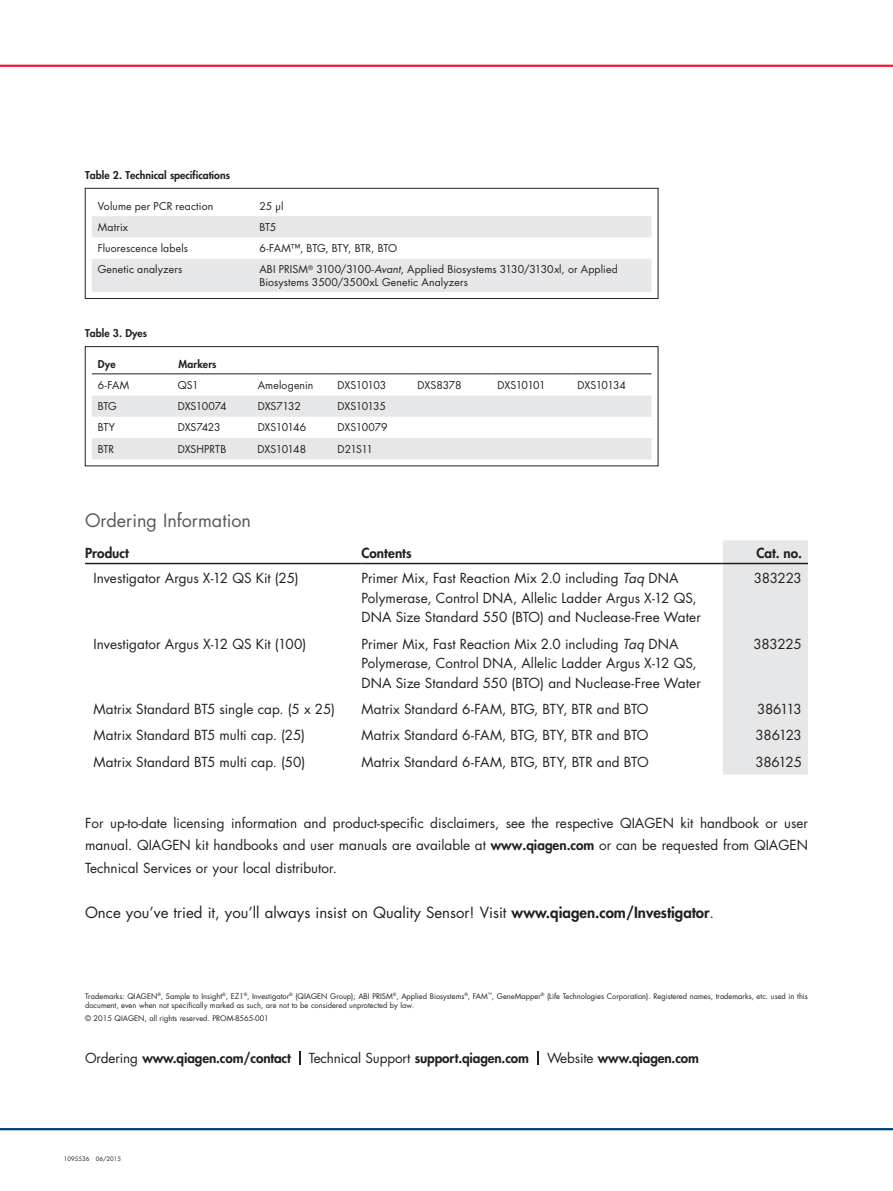
<style>
.page{position:relative;width:893px;height:1191px;background:#fff}
.page>*{position:absolute;margin:0;border:0;box-sizing:border-box;transform-origin:0 0}
.t1{font:18px "Futura Std";color:#57585a}
.t2{font:15px "Futura Std";color:#231f20}
.t3{font:13.5px/19.5px "Futura Std";color:#231f20}
.t4{font:800 13.5px "Futura Std";letter-spacing:-.01em;color:#231f20}
.t5{font:10.5px/12.6px "Futura Std";letter-spacing:.005em;color:#231f20}
.t6{font:800 10.5px "Futura Std";color:#231f20}
.t7{font:10.5px "Futura Std";letter-spacing:-.05em;color:#231f20}
.t8{font:10.5px "Futura Std";letter-spacing:-.015em;color:#231f20}
.t9{font:10.5px "Futura Std";letter-spacing:-.025em;color:#231f20}
.t10{font:10.5px "Futura Std";letter-spacing:-.02em;color:#231f20}
.t11{font:7.5px/9px "Futura Std";color:#231f20}
.t12{font:6px "Futura Std";color:#231f20}
.s1{font-style:italic}
.s2{font-weight:800}
.s3{font-weight:400}
</style>
<div class="page">
<hr style="left:0;top:65px;width:893px;height:2px;background:#ed1a3a">
<hr style="left:0;top:1128px;width:893px;height:2px;background:#004279">
<div style="left:723px;top:540px;width:85px;height:234px;background:#e6e7e9"></div>
<hr style="left:85px;top:563px;width:276px;height:1px;background:#231f20">
<hr style="left:361px;top:563px;width:362px;height:1px;background:#231f20">
<hr style="left:723px;top:563px;width:85px;height:1px;background:#231f20">
<svg style="left:299px;top:1051px;width:1px;height:13px"></svg>
<svg style="left:537px;top:1051px;width:1px;height:13px"></svg>
<svg style="left:92px;top:216px;width:559px;height:76px"></svg>
<div style="left:85px;top:188px;width:573px;height:111px;border:1px solid #231f20"></div>
<svg style="left:92px;top:395px;width:559px;height:64px"></svg>
<hr style="left:92px;top:373px;width:80px;height:1px;background:#231f20">
<hr style="left:172px;top:373px;width:80px;height:1px;background:#231f20">
<hr style="left:252px;top:373px;width:80px;height:1px;background:#231f20">
<hr style="left:332px;top:373px;width:80px;height:1px;background:#231f20">
<hr style="left:412px;top:373px;width:80px;height:1px;background:#231f20">
<hr style="left:492px;top:373px;width:80px;height:1px;background:#231f20">
<hr style="left:572px;top:373px;width:79px;height:1px;background:#231f20">
<div style="left:85px;top:346px;width:573px;height:120px;border:1px solid #231f20"></div>
<p class="t6" style="left:85px;top:168px;width:146px">Table 2. Technical specifications</p>
<p class="t5" style="left:98px;top:199px;width:117px">Volume per PCR reaction</p>
<p class="t5" style="left:259px;top:199px;width:26px">25 µl</p>
<p class="t5" style="left:98px;top:221px;width:32px">Matrix</p>
<p class="t5" style="left:259px;top:221px;width:18px">BT5</p>
<p class="t5" style="left:98px;top:242px;width:92px">Fluorescence labels</p>
<p class="t8" style="left:259px;top:241px;width:139px">6-FAM™, BTG, BTY, BTR, BTO</p>
<p class="t5" style="left:98px;top:263px;width:86px">Genetic analyzers</p>
<p class="t5" style="left:259px;top:263px;width:360px">ABI PRISM<sup>®</sup> 3100/3100-<span class="s1">Avant</span>, Applied Biosystems 3130/3130<span class="s1">x</span>l, or Applied<br>Biosystems 3500/3500xL Genetic Analyzers</p>
<p class="t6" style="left:85px;top:326px;width:63px">Table 3. Dyes</p>
<p class="t6" style="left:98px;top:357px;width:19px">Dye</p>
<p class="t6" style="left:179px;top:357px;width:40px">Markers</p>
<p class="t5" style="left:98px;top:379px;width:33px">6-FAM</p>
<p class="t5" style="left:178px;top:379px;width:22px">QS1</p>
<p class="t5" style="left:258px;top:379px;width:57px">Amelogenin</p>
<p class="t7" style="left:338px;top:378px;width:50px">DXS10103</p>
<p class="t5" style="left:418px;top:379px;width:45px">DXS8378</p>
<p class="t7" style="left:498px;top:378px;width:49px">DXS10101</p>
<p class="t7" style="left:577px;top:378px;width:50px">DXS10134</p>
<p class="t5" style="left:98px;top:400px;width:21px">BTG</p>
<p class="t9" style="left:178px;top:399px;width:50px">DXS10074</p>
<p class="t10" style="left:258px;top:399px;width:45px">DXS7132</p>
<p class="t7" style="left:338px;top:399px;width:50px">DXS10135</p>
<p class="t5" style="left:98px;top:421px;width:19px">BTY</p>
<p class="t8" style="left:178px;top:421px;width:44px">DXS7423</p>
<p class="t7" style="left:258px;top:421px;width:50px">DXS10146</p>
<p class="t8" style="left:338px;top:421px;width:51px">DXS10079</p>
<p class="t5" style="left:98px;top:443px;width:18px">BTR</p>
<p class="t5" style="left:178px;top:443px;width:50px">DXSHPRTB</p>
<p class="t7" style="left:258px;top:442px;width:50px">DXS10148</p>
<p class="t5" style="left:338px;top:443px;width:37px">D21S11</p>
<h1 class="t1" style="left:85px;top:509px;width:167px">Ordering Information</h1>
<p class="t4" style="left:85px;top:544px;width:45px">Product</p>
<p class="t4" style="left:361px;top:544px;width:52px">Contents</p>
<p class="t4" style="left:756px;top:544px;width:47px">Cat. no.</p>
<p class="t3" style="left:94px;top:568px;width:207px">Investigator Argus X-12 QS Kit (25)</p>
<p class="t3" style="left:361px;top:568px;width:341px">Primer Mix, Fast Reaction Mix 2.0 including <span class="s1">Taq</span> DNA<br>Polymerase, Control DNA, Allelic Ladder Argus X-12 QS,<br>DNA Size Standard 550 (BTO) and Nuclease-Free Water</p>
<p class="t3" style="left:754px;top:568px;width:50px">383223</p>
<p class="t3" style="left:94px;top:634px;width:214px">Investigator Argus X-12 QS Kit (100)</p>
<p class="t3" style="left:361px;top:634px;width:341px">Primer Mix, Fast Reaction Mix 2.0 including <span class="s1">Taq</span> DNA<br>Polymerase, Control DNA, Allelic Ladder Argus X-12 QS,<br>DNA Size Standard 550 (BTO) and Nuclease-Free Water</p>
<p class="t3" style="left:753px;top:634px;width:50px">383225</p>
<p class="t3" style="left:94px;top:699px;width:243px">Matrix Standard BT5 single cap. (5 x 25)</p>
<p class="t3" style="left:361px;top:699px;width:289px">Matrix Standard 6-FAM, BTG, BTY, BTR and BTO</p>
<p class="t3" style="left:757px;top:699px;width:46px">386113</p>
<p class="t3" style="left:94px;top:726px;width:213px">Matrix Standard BT5 multi cap. (25)</p>
<p class="t3" style="left:361px;top:726px;width:289px">Matrix Standard 6-FAM, BTG, BTY, BTR and BTO</p>
<p class="t3" style="left:756px;top:726px;width:48px">386123</p>
<p class="t3" style="left:94px;top:752px;width:213px">Matrix Standard BT5 multi cap. (50)</p>
<p class="t3" style="left:361px;top:752px;width:289px">Matrix Standard 6-FAM, BTG, BTY, BTR and BTO</p>
<p class="t3" style="left:755px;top:752px;width:48px">386125</p>
<p class="t3" style="left:85px;top:811px;width:724px;line-height:22.5px;text-align:justify">For up-to-date licensing information and product-specific disclaimers, see the respective QIAGEN kit handbook or user manual. QIAGEN kit handbooks and user manuals are available at <span class="s2">www.qiagen.com</span> or can be requested from QIAGEN Technical Services or your local distributor.</p>
<p class="t2" style="left:85px;top:903px;width:631px">Once you’ve tried it, you’ll always insist on Quality Sensor! Visit <span class="s2">www.qiagen.com/Investigator</span>.</p>
<p class="t11" style="left:85px;top:991px;width:724px">Trademarks: QIAGEN<sup>®</sup>, Sample to Insight<sup>®</sup>, EZ1<sup>®</sup>, Investigator<sup>®</sup> (QIAGEN Group); ABI PRISM<sup>®</sup>, Applied Biosystems<sup>®</sup>, FAM<sup>™</sup>, GeneMapper<sup>®</sup> (Life Technologies Corporation). Registered names, trademarks, etc. used in this document, even when not specifically marked as such, are not to be considered unprotected by law.</p>
<p class="t11" style="left:85px;top:1013px;width:185px">© 2015 QIAGEN, all rights reserved. PROM-8565-001</p>
<p class="t4" style="left:85px;top:1049px;width:207px"><span class="s3">Ordering</span> www.qiagen.com/contact</p>
<p class="t4" style="left:309px;top:1049px;width:222px"><span class="s3">Technical Support</span> support.qiagen.com</p>
<p class="t4" style="left:547px;top:1049px;width:154px"><span class="s3">Website</span> www.qiagen.com</p>
<p class="t12" style="left:64px;top:1154px;width:59px">1095536 06/2015</p>
</div>
